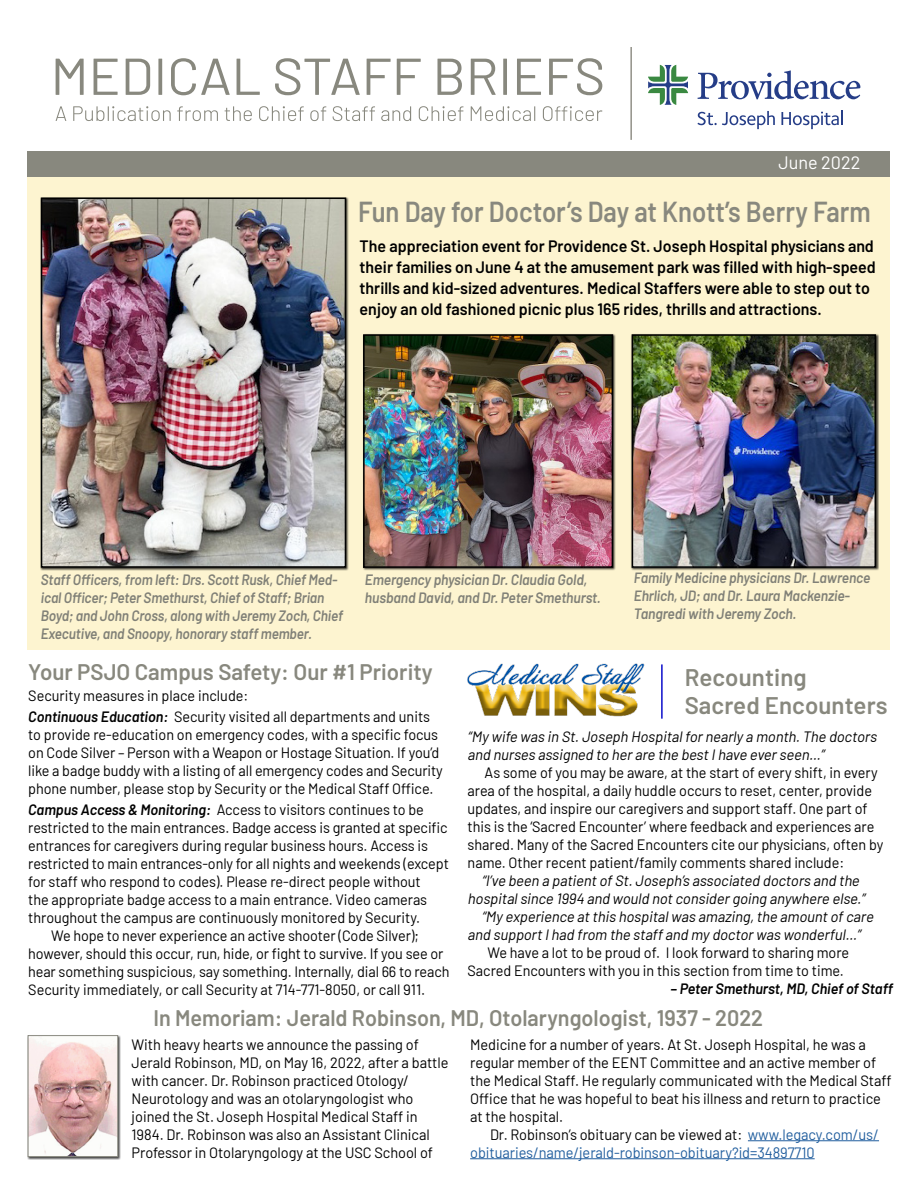
<style>
.page{position:relative;width:918px;height:1188px;background:#fff}
.page>*{position:absolute;margin:0;border:0;box-sizing:border-box;transform-origin:0 0}
.t1{font:600 28.95px "Barlow";color:#88887e;scale:.89 1}
.t2{font:600 24px/28px "Barlow";letter-spacing:.005em;color:#88887e}
.t3{font:600 22.5px "Barlow";color:#88887e;scale:.96 1}
.t4{font:600 22.5px "Barlow";color:#88887e}
.t5{font:18px "Barlow";color:#fff}
.t6{font:600 16.5px/21px "Barlow";color:#000}
.t7{font:15px/18px "Barlow";letter-spacing:-.005em;color:#000;scale:.96 1}
.t8{font:15px/18px "Barlow";letter-spacing:-.005em;color:#000}
.t9{font:italic 15px/18px "Barlow";color:#000;scale:.96 1}
.t10{font:italic 600 15px/18px "Barlow";letter-spacing:-.005em;color:#808077;scale:.91 1}
.t11{font:15px/18px "Barlow";letter-spacing:-.005em;color:#215e9e}
.t12{font:italic 600 15px/18px "Barlow";letter-spacing:-.005em;color:#808077;scale:.93 1}
.t13{font:italic 600 15px "Barlow";letter-spacing:-.005em;color:#000;scale:.96 1}
.t14{font:italic 600 14.85px/18px "Barlow";letter-spacing:-.005em;color:#808077;scale:.93 1}
.s1{font-size:15px}
.s2{font-weight:600;font-style:italic}
.s3{color:#000}
</style>
<div class="page">
<div style="left:28px;top:168px;width:862px;height:482px;background:#fdf4d0"></div>
<div style="left:28px;top:151px;width:862px;height:25px;background:#88887e"></div>
<svg style="left:698px;top:70px;width:162px;height:29px"></svg>
<svg style="left:648px;top:65px;width:40px;height:40px"></svg>
<svg style="left:697px;top:111px;width:78px;height:18px"></svg>
<svg style="left:781px;top:111px;width:61px;height:18px"></svg>
<svg style="left:56px;top:58px;width:546px;height:37px"></svg>
<svg style="left:56px;top:106px;width:546px;height:15px"></svg>
<hr style="left:630px;top:47px;width:2px;height:93px;background:#929188">
<img style="left:467px;top:663px;width:178px;height:54px">
<div style="left:362px;top:334px;width:254px;height:237px;background:#000;opacity:.75"></div>
<img style="left:366px;top:337px;width:244px;height:228px">
<div style="left:363px;top:334px;width:250px;height:234px;border:2px solid #000"></div>
<div style="left:631px;top:334px;width:248px;height:237px;background:#000;opacity:.75"></div>
<img style="left:635px;top:337px;width:238px;height:228px">
<div style="left:632px;top:334px;width:244px;height:234px;border:2px solid #000"></div>
<div style="left:40px;top:197px;width:309px;height:373px;background:#000;opacity:.75"></div>
<img style="left:44px;top:201px;width:299px;height:364px">
<div style="left:41px;top:198px;width:305px;height:370px;border:2px solid #000"></div>
<hr style="left:748px;top:1140px;width:131px;height:1px;background:#215e9e">
<hr style="left:470px;top:1158px;width:345px;height:1px;background:#215e9e">
<div style="left:27px;top:1035px;width:94px;height:125px;background:#000;opacity:.75"></div>
<img style="left:30px;top:1037px;width:86px;height:118px">
<div style="left:28px;top:1035px;width:90px;height:122px;border:1px solid #88887e"></div>
<hr style="left:661px;top:664px;width:2px;height:55px;background:#0b0dcb">
<p class="t5" style="left:778px;top:150px;width:83px">June 2022</p>
<p class="t1" style="left:358px;top:190px;width:578px">Fun Day for Doctor’s Day at Knott’s Berry Farm</p>
<p class="t6" style="left:360px;top:234px;width:518px">The appreciation event for Providence St. Joseph Hospital physicians and their families on June 4 at the amusement park was filled with high-speed thrills and kid-sized adventures. Medical Staffers were able to step out to enjoy an old fashioned picnic plus 165 rides, thrills and attractions.</p>
<p class="t10" style="left:41px;top:569px;width:334px">Staff Officers, from left: Drs. Scott Rusk, Chief Med&shy;ical Officer; Peter Smethurst, Chief of Staff; Brian Boyd; and John Cross, along with Jeremy Zoch, Chief Executive, and Snoopy, honorary staff member.</p>
<p class="t12" style="left:365px;top:569px;width:255px">Emergency physician Dr. Claudia Gold, husband David, and Dr. Peter Smethurst.</p>
<p class="t14" style="left:634px;top:568px;width:256px">Family Medicine physicians Dr. Lawrence<br>Ehrlich, JD; and Dr. L<span class="s1">aura Mackenzie-</span></p>
<p class="t12" style="left:634px;top:603px;width:176px">Tangredi with Jeremy Zoch.</p>
<p class="t4" style="left:28px;top:655px;width:406px">Your PSJO Campus Safety: Our #1 Priority</p>
<p class="t7" style="left:28px;top:685px;width:231px">Security measures in place include:</p>
<p class="t7" style="left:28px;top:706px;width:433px"><span class="s2">Continuous Education:</span> Security visited all departments and units to provide re-education on emergency codes, with a specific focus on Code Silver – Person with a Weapon or Hostage Situation. If you’d like a badge buddy with a listing of all emergency codes and Security phone number, please stop by Security or the Medical Staff Office.</p>
<p class="t7" style="left:28px;top:799px;width:440px"><span class="s2">Campus Access &amp; Monitoring:</span> Access to visitors continues to be restricted to the main entrances. Badge access is granted at specific entrances for caregivers during regular business hours. Access is restricted to main entrances-only for all nights and weekends (except for staff who respond to codes). Please re-direct people without<br>the appropriate badge access to a main entrance. Video cameras throughout the campus are continuously monitored by Security.</p>
<p class="t7" style="left:28px;top:925px;width:440px;text-indent:23px">We hope to never experience an active shooter (Code Silver); however, should this occur, run, hide, or fight to survive. If you see or hear something suspicious, say something. Internally, dial 66 to reach Security immediately, or call Security at 714-771-8050, or call 911.</p>
<p class="t2" style="left:685px;top:661px;width:204px">Recounting<br>Sacred Encounters</p>
<p class="t9" style="left:468px;top:727px;width:431px">“My wife was in St.Joseph Hospitalfornearly a month.The doctors and nurses assigned to herare the bestIhave everseen…”</p>
<p class="t7" style="left:468px;top:763px;width:435px;text-indent:17px">As some of you may be aware, at the start of every shift, in every area of the hospital, a daily huddle occurs to reset, center, provide updates, and inspire our caregivers and support staff. One part of this is the ‘Sacred Encounter’ where feedback and experiences are shared. Many of the Sacred Encounters cite our physicians, often by name. Other recent patient/family comments shared include:</p>
<p class="t9" style="left:468px;top:871px;width:419px;text-align:center">“I’ve been a patientofSt.Joseph’s associated doctors and the hospitalsince 1994 and would notconsidergoing anywhere else.”</p>
<p class="t9" style="left:468px;top:907px;width:427px;text-indent:14px">“My experience atthis hospitalwas amazing,the amountofcare and supportIhad from the staffand my doctorwas wonderful…”</p>
<p class="t7" style="left:468px;top:943px;width:399px;text-indent:20px">We have a lot to be proud of. I look forward to sharing more<br>Sacred Encounters with you in this section from time to time.</p>
<p class="t13" style="left:671px;top:978px;width:233px">– Peter Smethurst, MD, Chief of Staff</p>
<p class="t3" style="left:153px;top:1002px;width:637px">In Memoriam: Jerald Robinson, MD, Otolaryngologist, 1937 - 2022</p>
<p class="t8" style="left:132px;top:1034px;width:318px">With heavy hearts we announce the passing of Jerald Robinson, MD, on May 16, 2022, after a battle with cancer. Dr. Robinson practiced Otology/ Neurotology and was an otolaryngologist who joined the St. Joseph Hospital Medical Staff in 1984. Dr. Robinson was also an Assistant Clinical Professor in Otolaryngology at the USC School of</p>
<p class="t8" style="left:470px;top:1034px;width:423px">Medicine for a number of years. At St. Joseph Hospital, he was a regular member of the EENT Committee and an active member of the Medical Staff. He regularly communicated with the Medical Staff Office that he was hopeful to beat his illness and return to practice at the hospital.</p>
<p class="t11" style="left:470px;top:1124px;width:410px;text-indent:20px"><span class="s3">Dr. Robinson’s obituary can be viewed at:</span> www.legacy.com/us/ obituaries/name/jerald-robinson-obituary?id=34897710</p>
</div>
